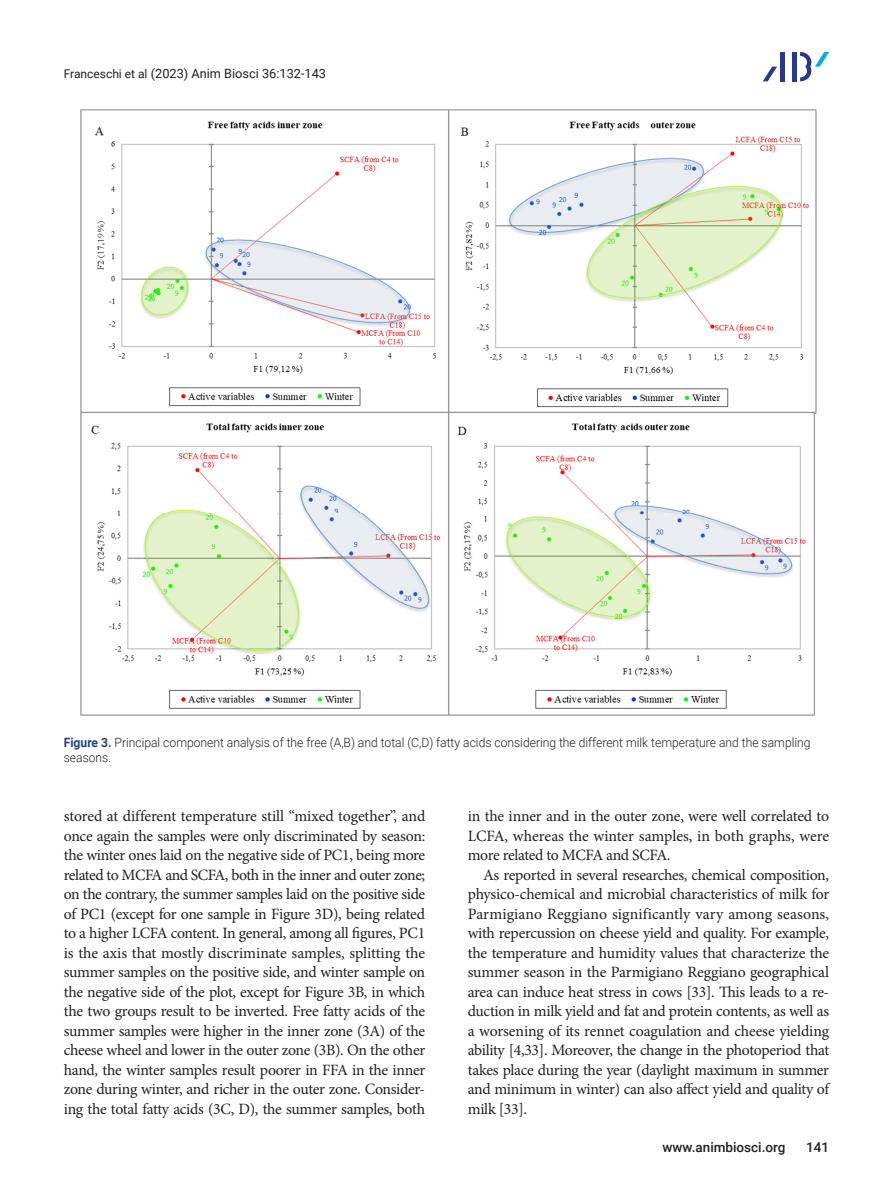
<style>
.page{position:relative;width:893px;height:1191px;background:#fff}
.page>*{position:absolute;margin:0;border:0;box-sizing:border-box;transform-origin:0 0}
.t1{font:17.85px "Times New Roman";color:#000}
.본문{font:15.75px/19.5px "Minion Pro";letter-spacing:-.02em;color:#231f20;text-align:justify}
.t2{font:500 13.5px "Roboto";color:#231f20}
.표_그림__제목{font:300 12.75px/15px "Roboto";color:#231f20;scale:.95 1}
.t3{font:12.75px "Roboto";color:#231f20}
.s1{font-size:12px}
.s2{font-weight:700;color:#253f8e}
</style>
<div class="page">
<div style="left:792px;top:52px;width:5px;height:29px;background:#283890"></div>
<hr style="left:781px;top:52px;width:4px;height:29px;background:#283890">
<svg style="left:763px;top:67px;width:14px;height:14px"></svg>
<svg style="left:800px;top:52px;width:29px;height:29px"></svg>
<img style="left:81px;top:109px;width:736px;height:606px">
<p class="t3" style="left:64px;top:65px;width:264px"><span class="s1">Franceschi et al</span> (2023) Anim Biosci 36:132-143</p>
<p class="표_그림__제목" style="left:64px;top:734px;width:787px"><span class="s2">Figure 3.</span> Principal component analysis of the free (A,B) and total (C,D) fatty acids considering the different milk temperature and the sampling seasons.</p>
<p class="본문" style="left:64px;top:806px;width:363px">stored at different temperature still “mixed together”, and once again the samples were only discriminated by season: the winter ones laid on the negative side of PC1, being more related to MCFA and SCFA, both in the inner and outer zone; on the contrary, the summer samples laid on the positive side of PC1 (except for one sample in Figure 3D), being related to a higher LCFA content. In general, among all figures, PC1 is the axis that mostly discriminate samples, splitting the summer samples on the positive side, and winter sample on the negative side of the plot, except for Figure 3B, in which the two groups result to be inverted. Free fatty acids of the summer samples were higher in the inner zone (3A) of the cheese wheel and lower in the outer zone (3B). On the other hand, the winter samples result poorer in FFA in the inner zone during winter, and richer in the outer zone. Consider&shy;ing the total fatty acids (3C, D), the summer samples, both</p>
<p class="본문" style="left:468px;top:806px;width:363px">in the inner and in the outer zone, were well correlated to LCFA, whereas the winter samples, in both graphs, were more related to MCFA and SCFA.</p>
<p class="t1" style="left:81px;top:806px;width:379px">different milk temperature and the sampling seasons.</p>
<p class="본문" style="left:468px;top:865px;width:363px;text-indent:15px">As reported in several researches, chemical composition, physico-chemical and microbial characteristics of milk for Parmigiano Reggiano significantly vary among seasons, with repercussion on cheese yield and quality. For example, the temperature and humidity values that characterize the summer season in the Parmigiano Reggiano geographical area can induce heat stress in cows [33]. This leads to a re&shy;duction in milk yield and fat and protein contents, as well as a worsening of its rennet coagulation and cheese yielding ability [4,33]. Moreover, the change in the photoperiod that takes place during the year (daylight maximum in summer and minimum in winter) can also affect yield and quality of milk [33].</p>
<p class="t2" style="left:662px;top:1137px;width:125px">www.animbiosci.org</p>
<p class="t2" style="left:806px;top:1137px;width:25px">141</p>
</div>
